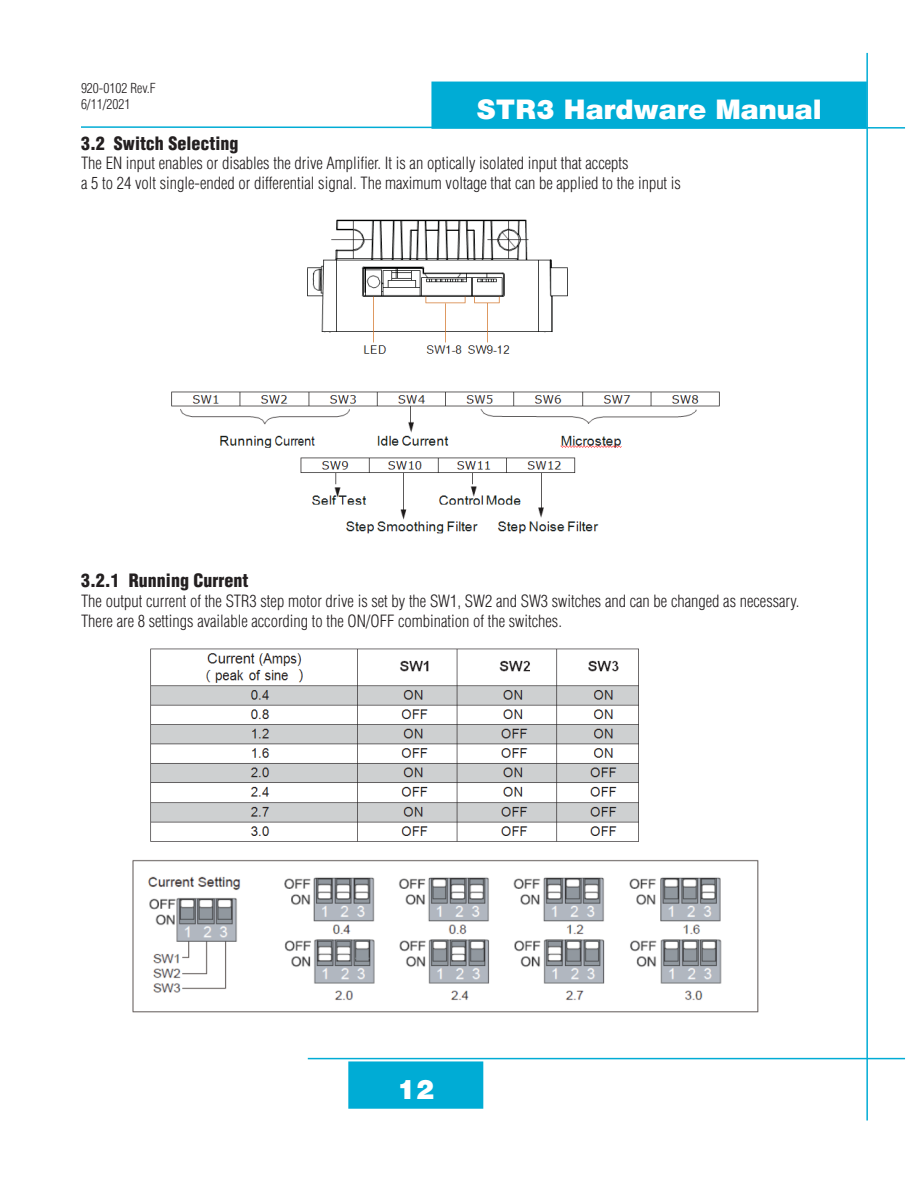
<style>
.page{position:relative;width:918px;height:1188px;background:#fff}
.page>*{position:absolute;margin:0;border:0;box-sizing:border-box;transform-origin:0 0}
.t1{font:900 27px "Helvetica";color:#fff}
.Subhead_3{font:900 condensed 18px "Helvetica";color:#231f20}
.Subhead_2{font:900 condensed 18px "Helvetica";color:#231f20}
.Body_text{font:300 condensed 16.5px/19.8px "Helvetica";color:#231f20}
.t2{font:300 condensed 13.5px/16.2px "Helvetica";color:#231f20}
</style>
<div class="page">
<svg style="left:81px;top:126px;width:824px;height:3px"></svg>
<hr style="left:308px;top:1058px;width:597px;height:1px;background:#00acd5">
<div style="left:349px;top:1062px;width:134px;height:46px;background:#00acd5"></div>
<div style="left:348px;top:1061px;width:135px;height:48px;border:2px solid #00acd5"></div>
<div style="left:432px;top:82px;width:434px;height:46px;background:#00acd5"></div>
<div style="left:431px;top:82px;width:436px;height:47px;border:2px solid #00acd5"></div>
<hr style="left:866px;top:53px;width:2px;height:1067px;background:#00acd5">
<img style="left:171px;top:219px;width:549px;height:315px">
<img style="left:132px;top:648px;width:627px;height:365px">
<p class="t2" style="left:81px;top:80px;width:76px">920-0102 Rev.F<br>6/11/2021</p>
<p class="Subhead_2" style="left:81px;top:132px;width:159px">3.2 Switch Selecting</p>
<p class="Body_text" style="left:81px;top:153px;width:549px">The EN input enables or disables the drive Amplifier. It is an optically isolated input that accepts</p>
<p class="Body_text" style="left:81px;top:173px;width:602px">a 5 to 24 volt single-ended or differential signal. The maximum voltage that can be applied to the input is</p>
<h1 class="t1" style="left:476px;top:91px;width:347px">STR3 Hardware Manual</h1>
<p class="Subhead_3" style="left:81px;top:569px;width:169px">3.2.1 Running Current</p>
<p class="Body_text" style="left:81px;top:591px;width:720px">The output current of the STR3 step motor drive is set by the SW1, SW2 and SW3 switches and can be changed as necessary.<br>There are 8 settings available according to the ON/OFF combination of the switches.</p>
<h1 class="t1" style="left:398px;top:1071px;width:38px">12</h1>
</div>
